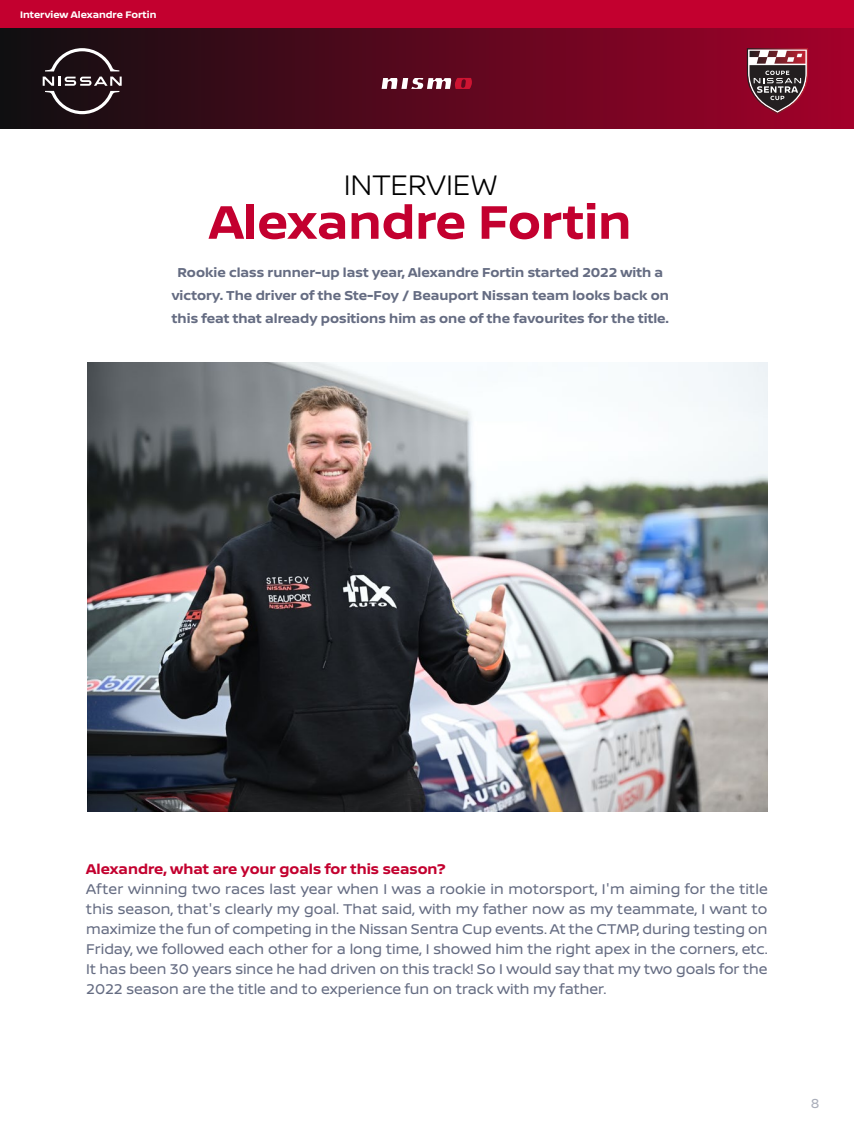
<style>
.page{position:relative;width:854px;height:1139px;background:#fff}
.page>*{position:absolute;margin:0;border:0;box-sizing:border-box;transform-origin:0 0}
.S-titre_rouge{font:700 50px "Nissan Brand";color:#c3002f}
.Titre{font:300 30px "Nissan Brand";color:#000}
.Texte{font:15px/20px "Nissan Brand";color:#656c82;text-align:justify}
.Questions{font:700 15px "Nissan Brand";color:#c3002f}
.t1{font:13.88px "Nissan Brand";color:#a9adb9}
.Texte_intro{font:700 13.75px/22.9px "Nissan Brand";color:#656c82;text-align:center}
.Ancre_de_texte__debu{font:700 10.12px "Nissan Brand";color:#fff}
</style>
<div class="page">
<div style="left:0;top:27px;width:853px;height:101px;background:linear-gradient(to right,#0f1011,#a4002a)"></div>
<div style="left:0;top:0;width:853px;height:27px;background:#c3002f"></div>
<img style="left:88px;top:362px;width:679px;height:449px">
<svg style="left:45px;top:48px;width:74px;height:23px;background:#3f3237"></svg>
<svg style="left:43px;top:77px;width:79px;height:37px;background:#493d41"></svg>
<svg style="left:746px;top:48px;width:61px;height:66px;background:#784c56"></svg>
<svg style="left:381px;top:78px;width:91px;height:11px"></svg>
<p class="Ancre_de_texte__debu" style="left:20px;top:7px;width:138px">Interview Alexandre Fortin</p>
<p class="Titre" style="left:343px;top:163px;width:155px">INTERVIEW</p>
<p class="S-titre_rouge" style="left:209px;top:186px;width:424px">Alexandre Fortin</p>
<p class="Texte_intro" style="left:172px;top:260px;width:498px">Rookie class runner-up last year, Alexandre Fortin started 2022 with a victory. The driver of the Ste-Foy / Beauport Nissan team looks back on this feat that already positions him as one of the favourites for the title.</p>
<p class="Questions" style="left:86px;top:857px;width:361px">Alexandre, what are your goals for this season?</p>
<p class="Texte" style="left:86px;top:878px;width:683px">After winning two races last year when I was a rookie in motorsport, I'm aiming for the title this season, that's clearly my goal. That said, with my father now as my teammate, I want to maximize the fun of competing in the Nissan Sentra Cup events. At the CTMP, during testing on Friday, we followed each other for a long time, I showed him the right apex in the corners, etc.<br>It has been 30 years since he had driven on this track! So I would say that my two goals for the 2022 season are the title and to experience fun on track with my father.</p>
<p class="t1" style="left:810px;top:1092px;width:10px">8</p>
</div>
